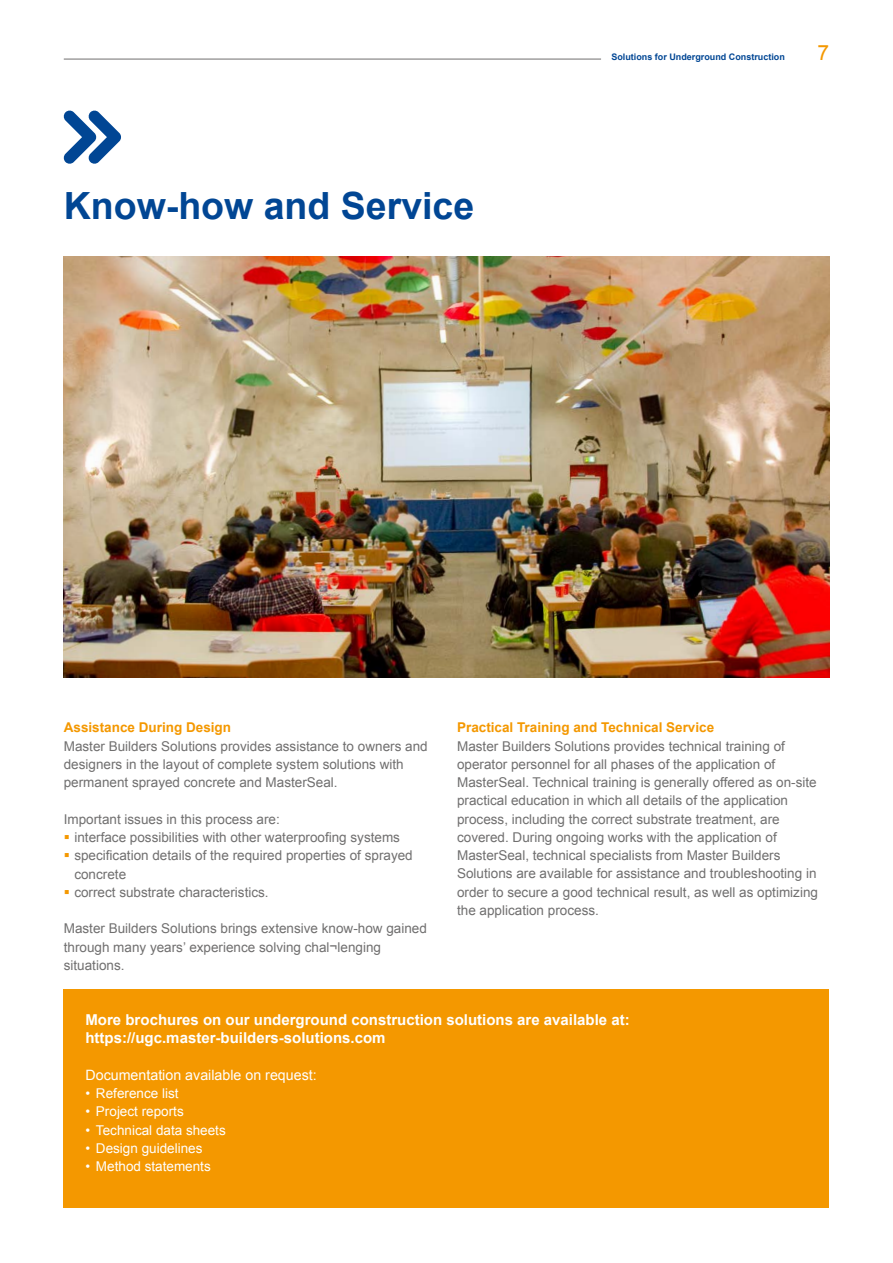
<style>
.page{position:relative;width:893px;height:1263px;background:#fff}
.page>*{position:absolute;margin:0;border:0;box-sizing:border-box;transform-origin:0 0}
.t1{font:700 37.5px "Arial";color:#014694}
.t2{font:21px "Arial";color:#f49800}
.t3{font:700 15px/18.3px "Arial";color:#fff}
.t4{font:14.25px "Arial";color:#fff}
.t5{font:13.5px/18.3px "Arial";color:#706f6f}
.t6{font:13.5px "Arial";color:#fff}
.t7{font:700 13.5px "Arial";color:#f49800}
.t8{font:700 9px "Arial";color:#014694}
.s1{color:#f49800}
</style>
<div class="page">
<div style="left:64px;top:989px;width:765px;height:219px;background:#f49800"></div>
<hr style="left:64px;top:59px;width:537px;height:1px;background:#706f6f">
<svg style="left:63px;top:110px;width:58px;height:54px"></svg>
<img style="left:64px;top:257px;width:765px;height:420px">
<h1 class="t1" style="left:64px;top:181px;width:412px">Know-how and Service</h1>
<p class="t8" style="left:611px;top:50px;width:175px">Solutions for Underground Construction</p>
<h2 class="t2" style="left:817px;top:38px;width:13px">7</h2>
<p class="t7" style="left:64px;top:719px;width:169px">Assistance During Design</p>
<p class="t5" style="left:64px;top:737px;width:365px">Master Builders Solutions provides assistance to owners and designers in the layout of complete system solutions with permanent sprayed concrete and MasterSeal.</p>
<p class="t5" style="left:64px;top:810px;width:218px">Important issues in this process are:</p>
<p class="t5" style="left:64px;top:828px;width:338px"><span class="s1">▪</span> interface possibilities with other waterproofing systems</p>
<p class="t5" style="left:74px;top:846px;width:340px;text-indent:-11px"><span class="s1">▪</span> specification details of the required properties of sprayed concrete</p>
<p class="t5" style="left:64px;top:883px;width:206px"><span class="s1">▪</span> correct substrate characteristics.</p>
<p class="t5" style="left:64px;top:920px;width:365px">Master Builders Solutions brings extensive know-how gained through many years’ experience solving chal¬lenging situations.</p>
<p class="t7" style="left:457px;top:719px;width:259px">Practical Training and Technical Service</p>
<p class="t5" style="left:457px;top:737px;width:362px">Master Builders Solutions provides technical training of operator personnel for all phases of the application of MasterSeal. Technical training is generally offered as on-site practical education in which all details of the application process, including the correct substrate treatment, are covered. During ongoing works with the application of MasterSeal, technical specialists from Master Builders Solutions are available for assistance and troubleshooting in order to secure a good technical result, as well as optimizing the application process.</p>
<p class="t3" style="left:85px;top:1011px;width:546px">More brochures on our underground construction solutions are available at: https://ugc.master-builders-solutions.com</p>
<p class="t4" style="left:85px;top:1065px;width:233px">Documentation available on request:</p>
<p class="t6" style="left:85px;top:1084px;width:95px">• Reference list</p>
<p class="t6" style="left:85px;top:1103px;width:100px">• Project reports</p>
<p class="t6" style="left:85px;top:1121px;width:142px">• Technical data sheets</p>
<p class="t6" style="left:85px;top:1139px;width:119px">• Design guidelines</p>
<p class="t6" style="left:85px;top:1157px;width:127px">• Method statements</p>
</div>
